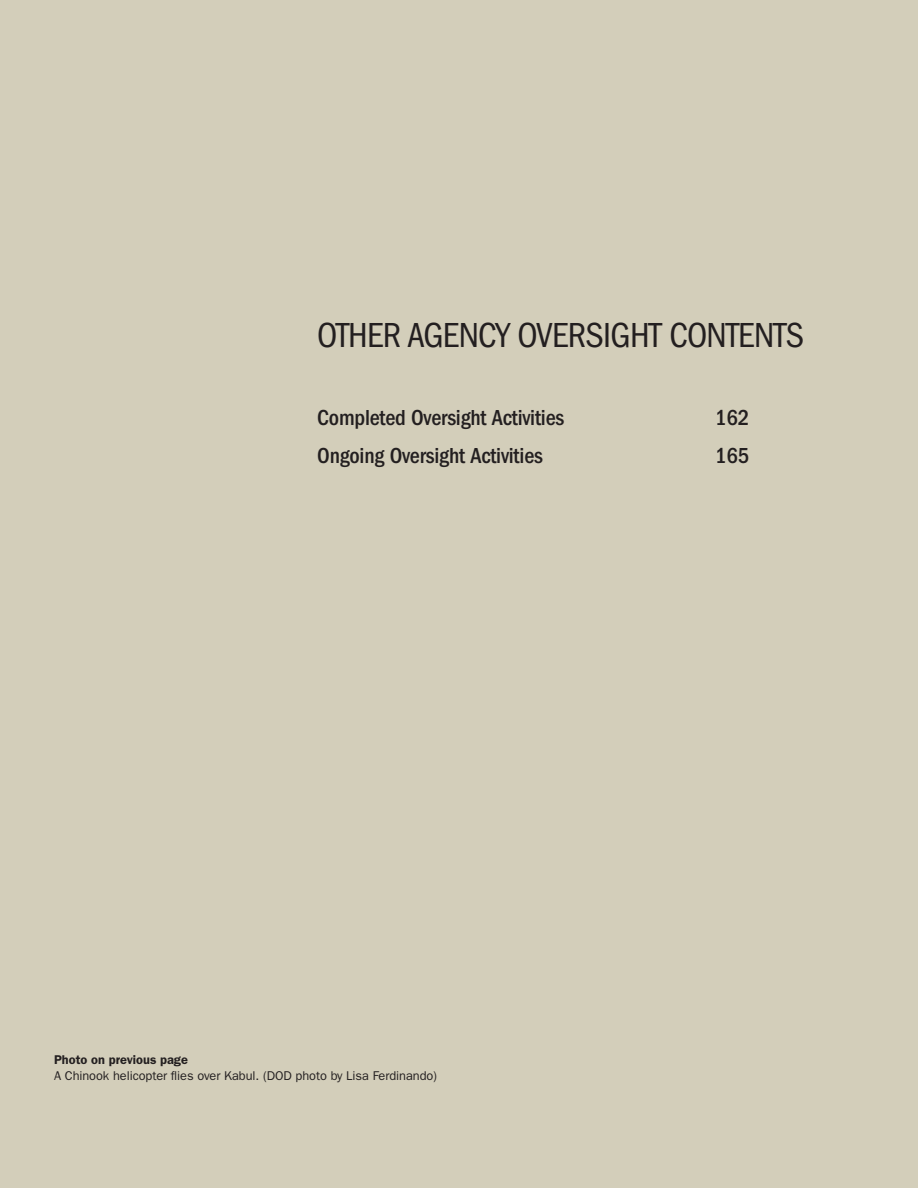
<style>
.page{position:relative;width:918px;height:1188px;background:#d3ceba}
.page>*{position:absolute;margin:0;border:0;box-sizing:border-box;transform-origin:0 0}
.t1{font:condensed 36px "ITC Franklin Gothic Std";letter-spacing:-.02em;color:#231f20}
.t2{font:500 condensed 22.5px "ITC Franklin Gothic Std";letter-spacing:-.01em;color:#231f20}
.t3{font:12.75px "ITC Franklin Gothic Std";letter-spacing:-.005em;color:#231f20}
.t4{font:600 12.75px "ITC Franklin Gothic Std";color:#231f20}
</style>
<div class="page">
<h1 class="t1" style="left:317px;top:314px;width:322px">GOV NANCE C NTENTS</h1>
<h1 class="t1" style="left:317px;top:314px;width:488px">OTHER AGENCY OVERSIGHT CONTENTS</h1>
<p class="t2" style="left:317px;top:404px;width:249px">Completed Oversight Activities</p>
<p class="t2" style="left:715px;top:404px;width:36px">162</p>
<p class="t2" style="left:317px;top:443px;width:227px">Ongoing Oversight Activities</p>
<p class="t2" style="left:715px;top:443px;width:36px">165</p>
<p class="t2" style="left:317px;top:404px;width:266px">KEY ISSUES &amp; EVENTS (H4 TOC)</p>
<p class="t2" style="left:738px;top:404px;width:13px">3</p>
<p class="t4" style="left:54px;top:1052px;width:136px">Photo on previous page</p>
<p class="t3" style="left:54px;top:1068px;width:385px">A Chinook helicopter flies over Kabul. (DOD photo by Lisa Ferdinando)</p>
</div>
